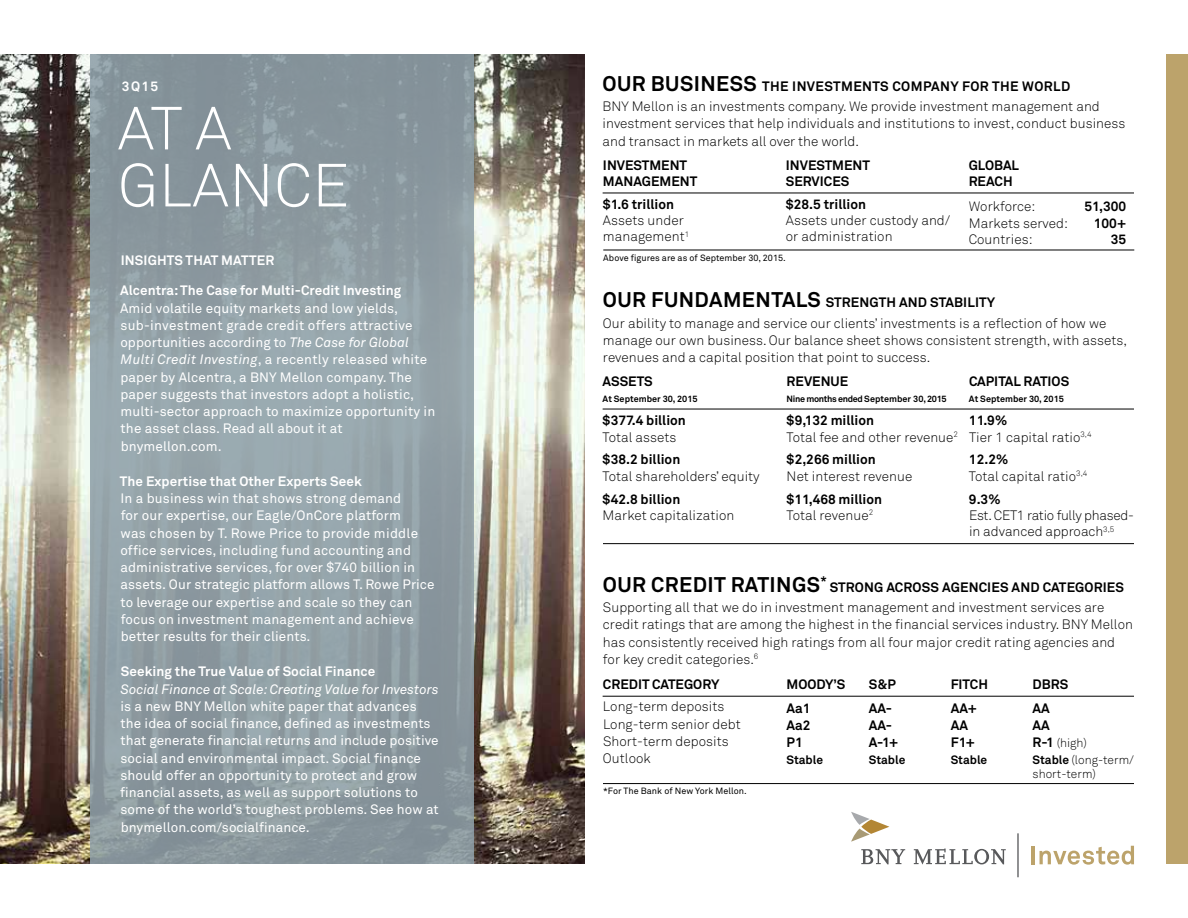
<style>
.page{position:relative;width:1188px;height:918px;background:#fff}
.page>*{position:absolute;margin:0;border:0;box-sizing:border-box;transform-origin:0 0}
.t1{font:60px/57px "Akkurat Light Pro";letter-spacing:.01em;color:#fff}
.t2{font:700 21px "Akkurat Pro";letter-spacing:.02em;color:#000}
.t3{font:13.5px/17.2px "Akkurat Pro";letter-spacing:.005em;color:#fff}
.t4{font:13.5px/17.2px "Akkurat Light Pro";letter-spacing:.005em;color:#000}
.t5{font:700 13.5px "Akkurat Pro";color:#000}
.t6{font:700 13.5px "Akkurat Pro";letter-spacing:.005em;color:#fff}
.t7{font:italic 13.5px "Akkurat Pro";color:#fff}
.t8{font:700 13.5px "Akkurat Pro";letter-spacing:.03em;color:#000}
.t9{font:13.5px "Akkurat Light Pro";letter-spacing:-.02em;color:#000}
.t10{font:12px "Akkurat Light Pro";color:#000}
.t11{font:700 12px "Akkurat Pro";color:#000}
.t12{font:9px "Akkurat Pro";letter-spacing:.005em;color:#000}
.t13{font:700 9px "Akkurat Pro";letter-spacing:.005em;color:#000}
.t14{font:700 9px "Akkurat Pro";letter-spacing:-.035em;color:#000}
.s1{font-style:italic}
.s2{font-size:21px}
.s3{font-family:"Akkurat Pro";font-weight:700;font-size:13.5px}
.s4{font-family:"Akkurat Pro";font-weight:700}
</style>
<div class="page">
<img style="left:0;top:54px;width:585px;height:810px">
<svg style="left:91px;top:54px;width:383px;height:810px;background:#8f9da3"></svg>
<hr style="left:1017px;top:833px;width:2px;height:44px;background:#58595b">
<hr style="left:1031px;top:846px;width:4px;height:18px;background:#bca36b">
<hr style="left:603px;top:193px;width:531px;height:1px;background:#000">
<hr style="left:603px;top:409px;width:531px;height:1px;background:#000">
<hr style="left:603px;top:696px;width:531px;height:1px;background:#000">
<hr style="left:603px;top:783px;width:531px;height:1px;background:#000">
<hr style="left:603px;top:250px;width:531px;height:1px;background:#000">
<hr style="left:603px;top:543px;width:531px;height:1px;background:#000">
<svg style="left:914px;top:849px;width:92px;height:16px"></svg>
<svg style="left:861px;top:849px;width:44px;height:15px"></svg>
<svg style="left:851px;top:812px;width:38px;height:30px"></svg>
<svg style="left:1040px;top:846px;width:94px;height:19px"></svg>
<div style="left:1166px;top:54px;width:22px;height:810px;background:#bca36b"></div>
<p class="t6" style="left:122px;top:78px;width:38px">3Q15</p>
<h1 class="t1" style="left:118px;top:101px;width:233px">AT A<br>GLANCE</h1>
<p class="t6" style="left:121px;top:251px;width:155px">INSIGHTS THAT MATTER</p>
<p class="t6" style="left:120px;top:282px;width:283px">Alcentra: The Case for Multi-Credit Investing</p>
<p class="t3" style="left:120px;top:300px;width:317px">Amid volatile equity markets and low yields, sub-investment grade credit offers attractive opportunities according to <span class="s1">The Case for Global Multi Credit Investing</span>, a recently released white paper by Alcentra, a BNY Mellon company. The paper suggests that investors adopt a holistic, multi-sector approach to maximize opportunity in the asset class. Read all about it at bnymellon.com.</p>
<p class="t6" style="left:120px;top:473px;width:243px">The Expertise that Other Experts Seek</p>
<p class="t3" style="left:120px;top:490px;width:316px">In a business win that shows strong demand<br>for our expertise, our Eagle/OnCore platform<br>was chosen by T. Rowe Price to provide middle office services, including fund accounting and administrative services, for over $740 billion in assets. Our strategic platform allows T. Rowe Price to leverage our expertise and scale so they can focus on investment management and achieve better results for their clients.</p>
<p class="t6" style="left:121px;top:663px;width:256px">Seeking the True Value of Social Finance</p>
<p class="t7" style="left:121px;top:681px;width:320px">Social Finance at Scale: Creating Value for Investors</p>
<p class="t3" style="left:120px;top:698px;width:320px">is a new BNY Mellon white paper that advances the idea of social finance, defined as investments that generate financial returns and include positive social and environmental impact. Social finance should offer an opportunity to protect and grow financial assets, as well as support solutions to some of the world’s toughest problems. See how at bnymellon.com/socialfinance.</p>
<p class="t8" style="left:603px;top:77px;width:469px"><span class="s2">OUR BUSINESS</span> THE INVESTMENTS COMPANY FOR THE WORLD</p>
<p class="t4" style="left:603px;top:98px;width:524px">BNY Mellon is an investments company. We provide investment management and investment services that help individuals and institutions to invest, conduct business and transact in markets all over the world.</p>
<p class="t5" style="left:603px;top:157px;width:86px">INVESTMENT</p>
<p class="t5" style="left:786px;top:156px;width:86px">INVESTMENT</p>
<p class="t5" style="left:969px;top:156px;width:52px">GLOBAL</p>
<p class="t5" style="left:603px;top:173px;width:96px">MANAGEMENT</p>
<p class="t5" style="left:786px;top:173px;width:65px">SERVICES</p>
<p class="t5" style="left:969px;top:173px;width:45px">REACH</p>
<p class="t5" style="left:603px;top:196px;width:73px">$1.6 trillion</p>
<p class="t5" style="left:786px;top:196px;width:82px">$28.5 trillion</p>
<p class="t4" style="left:969px;top:198px;width:68px">Workforce:</p>
<p class="t5" style="left:1085px;top:198px;width:43px">51,300</p>
<p class="t4" style="left:603px;top:212px;width:82px">Assets under</p>
<p class="t4" style="left:786px;top:212px;width:166px">Assets under custody and/</p>
<p class="t4" style="left:969px;top:214px;width:101px">Markets served:</p>
<p class="t5" style="left:1094px;top:214px;width:34px">100+</p>
<p class="t4" style="left:603px;top:228px;width:88px">management<sup>1</sup></p>
<p class="t4" style="left:786px;top:228px;width:108px">or administration</p>
<p class="t4" style="left:969px;top:231px;width:65px">Countries:</p>
<p class="t5" style="left:1111px;top:231px;width:17px">35</p>
<p class="t12" style="left:603px;top:253px;width:184px">Above figures are as of September 30, 2015.</p>
<p class="t5" style="left:603px;top:294px;width:394px"><span class="s2">OUR FUNDAMENTALS</span> STRENGTH AND STABILITY</p>
<p class="t4" style="left:603px;top:315px;width:526px">Our ability to manage and service our clients’ investments is a reflection of how we manage our own business. Our balance sheet shows consistent strength, with assets, revenues and a capital position that point to success.</p>
<p class="t5" style="left:603px;top:373px;width:51px">ASSETS</p>
<p class="t5" style="left:787px;top:373px;width:63px">REVENUE</p>
<p class="t5" style="left:969px;top:373px;width:102px">CAPITAL RATIOS</p>
<p class="t13" style="left:603px;top:394px;width:97px">At September 30, 2015</p>
<p class="t14" style="left:787px;top:394px;width:162px">Nine months ended September 30, 2015</p>
<p class="t13" style="left:969px;top:394px;width:97px">At September 30, 2015</p>
<p class="t5" style="left:603px;top:412px;width:85px">$377.4 billion</p>
<p class="t5" style="left:787px;top:412px;width:89px">$9,132 million</p>
<p class="t5" style="left:969px;top:412px;width:40px">11.9%</p>
<p class="t4" style="left:603px;top:428px;width:75px">Total assets</p>
<p class="t4" style="left:787px;top:428px;width:173px">Total fee and other revenue<sup>2</sup></p>
<p class="t4" style="left:969px;top:428px;width:124px">Tier 1 capital ratio<sup>3,4</sup></p>
<p class="t5" style="left:603px;top:451px;width:79px">$38.2 billion</p>
<p class="t5" style="left:787px;top:451px;width:91px">$2,266 million</p>
<p class="t5" style="left:969px;top:451px;width:41px">12.2%</p>
<p class="t4" style="left:603px;top:468px;width:159px">Total shareholders’ equity</p>
<p class="t4" style="left:787px;top:468px;width:127px">Net interest revenue</p>
<p class="t4" style="left:969px;top:468px;width:120px">Total capital ratio<sup>3,4</sup></p>
<p class="t5" style="left:603px;top:490px;width:79px">$42.8 billion</p>
<p class="t5" style="left:787px;top:490px;width:97px">$11,468 million</p>
<p class="t5" style="left:969px;top:490px;width:33px">9.3%</p>
<p class="t4" style="left:603px;top:507px;width:133px">Market capitalization</p>
<p class="t4" style="left:787px;top:507px;width:88px">Total revenue<sup>2</sup></p>
<p class="t9" style="left:969px;top:507px;width:166px">Est. CET1 ratio fully phased-</p>
<p class="t4" style="left:969px;top:523px;width:147px">in advanced approach<sup>3,5</sup></p>
<p class="t2" style="left:603px;top:571px;width:225px">OUR CREDIT RATINGS<sup>*</sup></p>
<p class="t5" style="left:830px;top:579px;width:296px">STRONG ACROSS AGENCIES AND CATEGORIES</p>
<p class="t4" style="left:603px;top:599px;width:532px">Supporting all that we do in investment management and investment services are credit ratings that are among the highest in the financial services industry. BNY Mellon has consistently received high ratings from all four major credit rating agencies and for key credit categories.<sup>6</sup></p>
<p class="t5" style="left:603px;top:676px;width:118px">CREDIT CATEGORY</p>
<p class="t5" style="left:787px;top:676px;width:60px">MOODY’S</p>
<p class="t5" style="left:869px;top:676px;width:28px">S&amp;P</p>
<p class="t5" style="left:951px;top:676px;width:39px">FITCH</p>
<p class="t5" style="left:1033px;top:676px;width:37px">DBRS</p>
<p class="t4" style="left:603px;top:698px;width:123px">Long-term deposits</p>
<p class="t5" style="left:787px;top:700px;width:25px">Aa1</p>
<p class="t5" style="left:869px;top:700px;width:25px">AA-</p>
<p class="t5" style="left:951px;top:700px;width:28px">AA+</p>
<p class="t5" style="left:1033px;top:700px;width:19px">AA</p>
<p class="t4" style="left:603px;top:715px;width:139px">Long-term senior debt</p>
<p class="t5" style="left:787px;top:717px;width:26px">Aa2</p>
<p class="t5" style="left:869px;top:717px;width:25px">AA-</p>
<p class="t5" style="left:951px;top:717px;width:19px">AA</p>
<p class="t5" style="left:1033px;top:717px;width:19px">AA</p>
<p class="t4" style="left:603px;top:733px;width:127px">Short-term deposits</p>
<p class="t5" style="left:787px;top:734px;width:18px">P1</p>
<p class="t5" style="left:869px;top:734px;width:31px">A-1+</p>
<p class="t5" style="left:951px;top:734px;width:26px">F1+</p>
<p class="t10" style="left:1033px;top:736px;width:56px"><span class="s3">R-1</span> (high)</p>
<p class="t4" style="left:603px;top:750px;width:49px">Outlook</p>
<p class="t11" style="left:787px;top:753px;width:38px">Stable</p>
<p class="t11" style="left:869px;top:753px;width:38px">Stable</p>
<p class="t11" style="left:951px;top:753px;width:38px">Stable</p>
<p class="t10" style="left:1033px;top:753px;width:103px"><span class="s4">Stable</span> (long-term/</p>
<p class="t10" style="left:1033px;top:767px;width:65px">short-term)</p>
<p class="t12" style="left:603px;top:786px;width:145px">*For The Bank of New York Mellon.</p>
</div>
